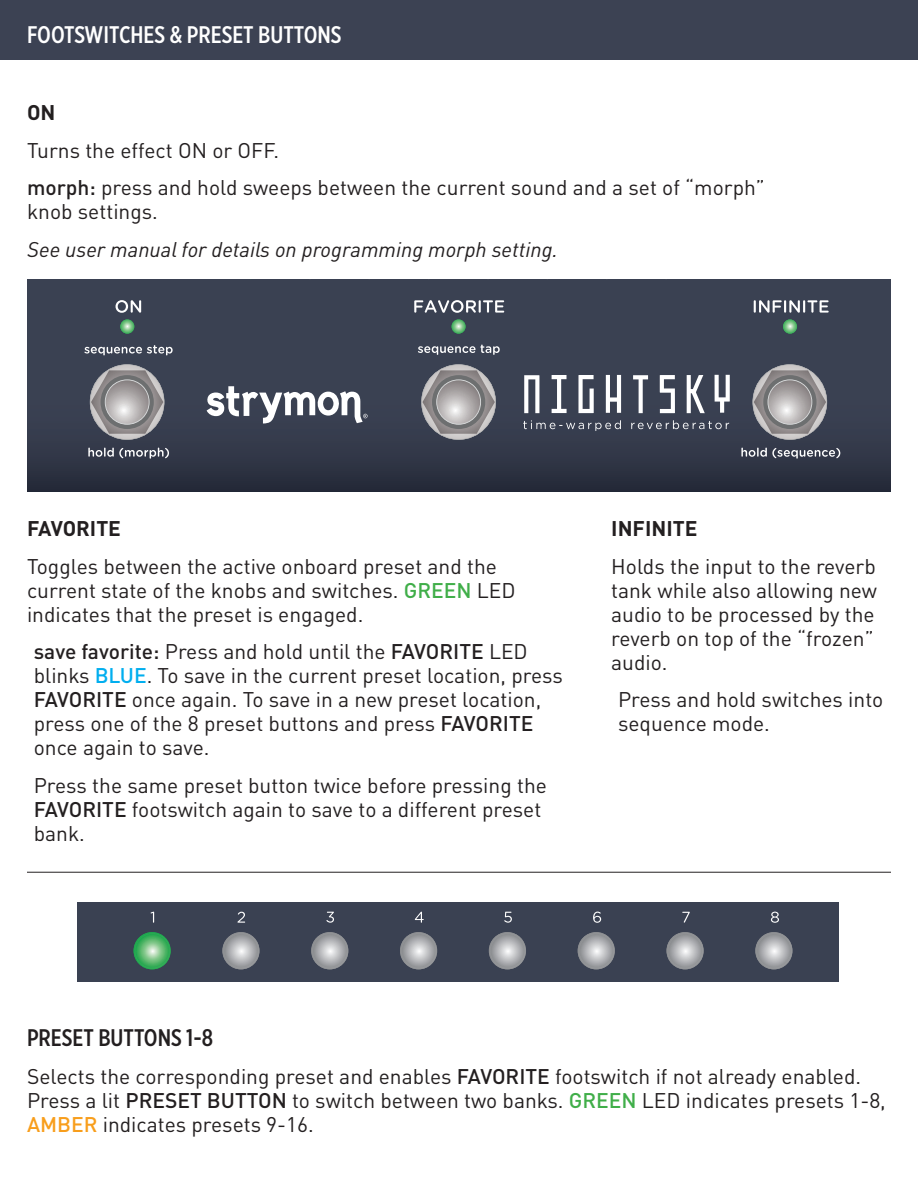
<style>
.page{position:relative;width:918px;height:1188px;background:#fff}
.page>*{position:absolute;margin:0;border:0;box-sizing:border-box;transform-origin:0 0}
.t1{font:500 24px "Gotham X Narrow";color:#fff}
.t2{font:500 24px "Gotham X Narrow";color:#231f20}
.t3{font:21px/24px "DINOT";color:#231f20}
.t4{font:italic 21px "DINOT";color:#231f20}
.t5{font:700 21px "DINOT";color:#231f20}
.s1{font-weight:500}
.s2{font-weight:500;color:#40ae49}
.s3{font-weight:500;color:#00aeef}
.s4{font-weight:500;color:#f89e1c}
</style>
<div class="page">
<div style="left:0;top:0;width:918px;height:60px;background:#3c4253"></div>
<div style="left:27px;top:279px;width:863px;height:212px;background:linear-gradient(to bottom,#3f4658,#2f3545)"></div>
<svg style="left:753px;top:364px;width:74px;height:76px;background:#8d8c90"></svg>
<svg style="left:421px;top:364px;width:75px;height:76px;background:#8c8b8f"></svg>
<svg style="left:90px;top:364px;width:74px;height:76px;background:#8d8c90"></svg>
<svg style="left:783px;top:319px;width:14px;height:15px"></svg>
<svg style="left:452px;top:319px;width:14px;height:15px"></svg>
<svg style="left:120px;top:319px;width:14px;height:15px"></svg>
<svg style="left:116px;top:300px;width:25px;height:13px"></svg>
<svg style="left:754px;top:300px;width:75px;height:13px"></svg>
<svg style="left:88px;top:448px;width:81px;height:11px"></svg>
<svg style="left:741px;top:448px;width:99px;height:11px"></svg>
<svg style="left:84px;top:345px;width:89px;height:10px"></svg>
<svg style="left:418px;top:345px;width:82px;height:10px"></svg>
<svg style="left:414px;top:300px;width:90px;height:13px"></svg>
<svg style="left:207px;top:386px;width:161px;height:38px"></svg>
<svg style="left:524px;top:375px;width:15px;height:38px"></svg>
<svg style="left:552px;top:375px;width:15px;height:38px"></svg>
<svg style="left:578px;top:375px;width:16px;height:38px"></svg>
<svg style="left:606px;top:375px;width:15px;height:38px"></svg>
<svg style="left:633px;top:375px;width:15px;height:38px"></svg>
<svg style="left:660px;top:375px;width:15px;height:38px"></svg>
<svg style="left:715px;top:375px;width:15px;height:38px"></svg>
<svg style="left:523px;top:420px;width:98px;height:11px"></svg>
<svg style="left:631px;top:420px;width:98px;height:9px"></svg>
<svg style="left:687px;top:375px;width:18px;height:38px"></svg>
<div style="left:78px;top:902px;width:761px;height:80px;background:#3a4152"></div>
<svg style="left:400px;top:932px;width:37px;height:37px"></svg>
<svg style="left:402px;top:934px;width:34px;height:34px"></svg>
<svg style="left:489px;top:932px;width:37px;height:37px"></svg>
<svg style="left:491px;top:934px;width:33px;height:34px"></svg>
<svg style="left:578px;top:932px;width:37px;height:37px"></svg>
<svg style="left:755px;top:932px;width:38px;height:37px"></svg>
<svg style="left:666px;top:932px;width:38px;height:37px"></svg>
<svg style="left:222px;top:932px;width:38px;height:37px"></svg>
<svg style="left:224px;top:934px;width:34px;height:34px"></svg>
<svg style="left:311px;top:932px;width:37px;height:37px"></svg>
<svg style="left:313px;top:934px;width:34px;height:34px"></svg>
<svg style="left:133px;top:932px;width:38px;height:37px"></svg>
<svg style="left:135px;top:934px;width:34px;height:34px"></svg>
<svg style="left:151px;top:912px;width:3px;height:11px"></svg>
<svg style="left:326px;top:912px;width:8px;height:11px"></svg>
<svg style="left:415px;top:912px;width:9px;height:11px"></svg>
<svg style="left:504px;top:912px;width:8px;height:11px"></svg>
<svg style="left:593px;top:912px;width:8px;height:11px"></svg>
<svg style="left:682px;top:912px;width:8px;height:11px"></svg>
<svg style="left:771px;top:912px;width:8px;height:11px"></svg>
<svg style="left:237px;top:912px;width:8px;height:11px"></svg>
<hr style="left:27px;top:872px;width:864px;height:1px;background:#231f20">
<p class="t1" style="left:27px;top:20px;width:316px">FOOTSWITCHES &amp; PRESET BUTTONS</p>
<p class="t5" style="left:27px;top:99px;width:30px">ON</p>
<p class="t3" style="left:27px;top:138px;width:254px">Turns the effect ON or OFF.</p>
<p class="t3" style="left:27px;top:175px;width:740px"><span class="s1">morph:</span> press and hold sweeps between the current sound and a set of “morph” knob settings.</p>
<p class="t4" style="left:27px;top:236px;width:533px">See user manual for details on programming morph setting.</p>
<p class="t5" style="left:27px;top:515px;width:96px">FAVORITE</p>
<p class="t3" style="left:27px;top:554px;width:490px">Toggles between the active onboard preset and the current state of the knobs and switches. <span class="s2">GREEN</span> LED indicates that the preset is engaged.</p>
<p class="t3" style="left:34px;top:639px;width:531px"><span class="s1">save favorite:</span> Press and hold until the <span class="s1">FAVORITE</span> LED blinks <span class="s3">BLUE</span>. To save in the current preset location, press <span class="s1">FAVORITE</span> once again. To save in a new preset location, press one of the 8 preset buttons and press <span class="s1">FAVORITE </span>once again to save.</p>
<p class="t3" style="left:34px;top:773px;width:515px">Press the same preset button twice before pressing the<br><span class="s1">FAVORITE</span> footswitch again to save to a different preset bank.</p>
<p class="t5" style="left:611px;top:515px;width:88px">INFINITE</p>
<p class="t3" style="left:611px;top:554px;width:267px">Holds the input to the reverb tank while also allowing new audio to be processed by the reverb on top of the “frozen” audio.</p>
<p class="t3" style="left:618px;top:687px;width:267px">Press and hold switches into sequence mode.</p>
<p class="t2" style="left:27px;top:1023px;width:188px">PRESET BUTTONS 1-8</p>
<p class="t3" style="left:27px;top:1064px;width:860px">Selects the corresponding preset and enables <span class="s1">FAVORITE</span> footswitch if not already enabled.<br>Press a lit <span class="s1">PRESET BUTTON</span> to switch between two banks. <span class="s2">GREEN</span> LED indicates presets 1-8,<br><span class="s4">AMBER</span> indicates presets 9-16.</p>
</div>
